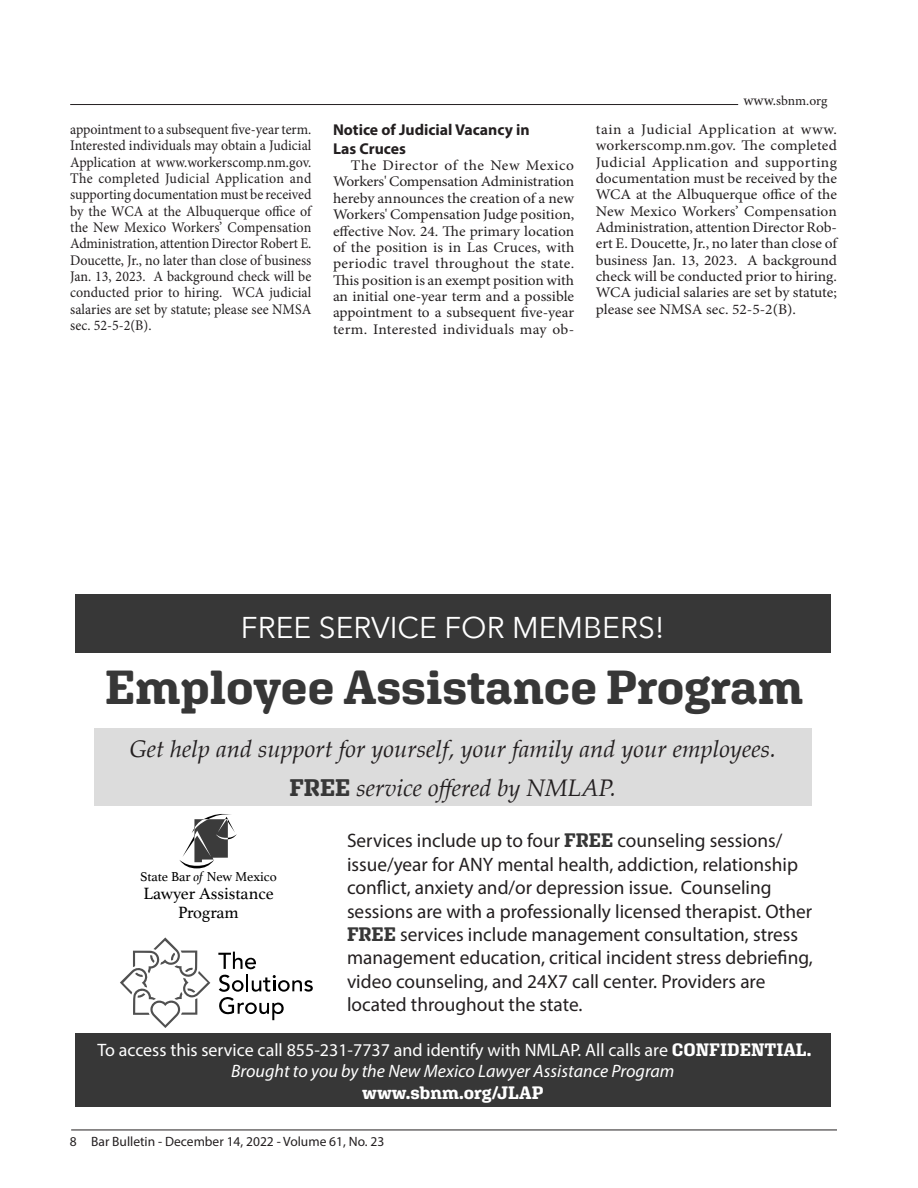
<style>
.page{position:relative;width:918px;height:1188px;background:#fff}
.page>*{position:absolute;margin:0;border:0;box-sizing:border-box;transform-origin:0 0}
.t1{font:700 47.7px "Aglet Slab";letter-spacing:-.005em;color:#373737}
.t2{font:30px "Avenir Next";color:#fff}
.t3{font:italic 24px/39px "Palatino";color:#231f20;text-align:center}
.t4{font:19.5px/23.4px "Myriad Pro";color:#231f20}
.t5{font:18px/21.6px "Myriad Pro";color:#fff;text-align:center}
.t6{font:17.1px/19.5px "Athelas";color:#000;text-align:center}
.Notice_3{font:700 15.75px/18.8px "Myriad Pro";color:#231f20}
.Body_Text{font:14.7px/16.4px "Minion Pro";color:#231f20;text-align:justify;scale:1.05 1}
.Body_Text-2{font:14.7px/16.4px "Minion Pro";color:#231f20;text-align:justify;scale:.95 1}
.t7{font:13.65px "Athelas";letter-spacing:-.01em;color:#000}
.t8{font:13.5px "Myriad Pro";color:#231f20}
.t9{font:13.5px "Minion Pro";letter-spacing:-.01em;color:#231f20}
.s1{font-size:14.7px}
.s2{font-family:"Aglet Slab";font-weight:700;font-style:normal;color:#373737}
.s3{font-family:"Aglet Slab";font-weight:700;color:#373737}
.s4{font-style:italic}
.s5{font-family:"Aglet Slab";font-weight:700}
</style>
<div class="page">
<hr style="left:71px;top:1130px;width:766px;height:1px;background:#231f20">
<hr style="left:70px;top:104px;width:668px;height:1px;background:#231f20">
<div style="left:76px;top:1033px;width:755px;height:74px;background:#373737"></div>
<div style="left:76px;top:594px;width:755px;height:58px;background:#373737"></div>
<div style="left:94px;top:728px;width:717px;height:78px;background:#dcdcdc"></div>
<svg style="left:120px;top:937px;width:90px;height:91px"></svg>
<svg style="left:218px;top:952px;width:95px;height:68px"></svg>
<svg style="left:179px;top:814px;width:58px;height:54px"></svg>
<p class="Body_Text-2" style="left:70px;top:121px;width:255px">appointment to a subsequent five-year term.<br>Interested individuals may obtain a Judicial Application at www.workerscomp.nm.gov.<br>The completed Judicial Application and supporting documentation must be received by the WCA at the Albuquerque office of the New Mexico Workers’ Compensation Administration, attention Director Robert E.<br>Doucette, Jr., no later than close of business Jan. 13, 2023. A background check will be conducted prior to hiring. WCA judicial salaries are set by statute; please see NMSA sec. 52-5-2(B).</p>
<p class="Notice_3" style="left:333px;top:120px;width:198px">Notice of Judicial Vacancy in<br>Las Cruces</p>
<p class="Body_Text" style="left:333px;top:157px;width:231px;text-indent:18px">The Director of the New Mexico Workers' Compensation Administration hereby announces the creation of a new Workers' Compensation Judge position, effective Nov. 24. The primary location of the position is in Las Cruces, with periodic travel throughout the state.<br>This position is an exempt position with an initial one-year term and a possible appointment to a subsequent five-year term. Interested individuals may ob-</p>
<p class="t9" style="left:743px;top:92px;width:85px"><span class="s1">www.</span>sbnm.org</p>
<p class="Body_Text" style="left:596px;top:121px;width:231px">tain a Judicial Application at www. workerscomp.nm.gov. The completed Judicial Application and supporting documentation must be received by the WCA at the Albuquerque office of the New Mexico Workers’ Compensation Administration, attention Director Rob&shy;ert E. Doucette, Jr., no later than close of business Jan. 13, 2023. A background check will be conducted prior to hiring.<br>WCA judicial salaries are set by statute; please see NMSA sec. 52-5-2(B).</p>
<p class="t2" style="left:241px;top:602px;width:425px">FREE SERVICE FOR MEMBERS!</p>
<p class="t1" style="left:105px;top:659px;width:700px">Employee Assistance Program</p>
<p class="t3" style="left:130px;top:729px;width:648px">Get help and support for yourself, your family and your employees.<br><span class="s2">FREE</span> service offered by NMLAP.</p>
<p class="t4" style="left:347px;top:829px;width:467px">Services include up to four <span class="s3">FREE</span> counseling sessions/ issue/year for ANY mental health, addiction, relationship conflict, anxiety and/or depression issue. Counseling sessions are with a professionally licensed therapist. Other <span class="s3">FREE</span> services include management consultation, stress management education, critical incident stress debriefing, video counseling, and 24X7 call center. Providers are located throughout the state.</p>
<p class="t7" style="left:140px;top:866px;width:138px">State Bar <span class="s4">of</span> New Mexico</p>
<p class="t6" style="left:144px;top:883px;width:132px">Lawyer Assistance<br>Program</p>
<p class="t5" style="left:97px;top:1039px;width:716px">To access this service call 855-231-7737 and identify with NMLAP. All calls are <span class="s5">CONFIDENTIAL.<br></span><span class="s4">Brought to you by the New Mexico Lawyer Assistance Program<br></span><span class="s5">www.sbnm.org/JLAP</span></p>
<p class="t8" style="left:70px;top:1133px;width:316px">8 Bar Bulletin - December 14, 2022 - Volume 61, No. 23</p>
</div>
